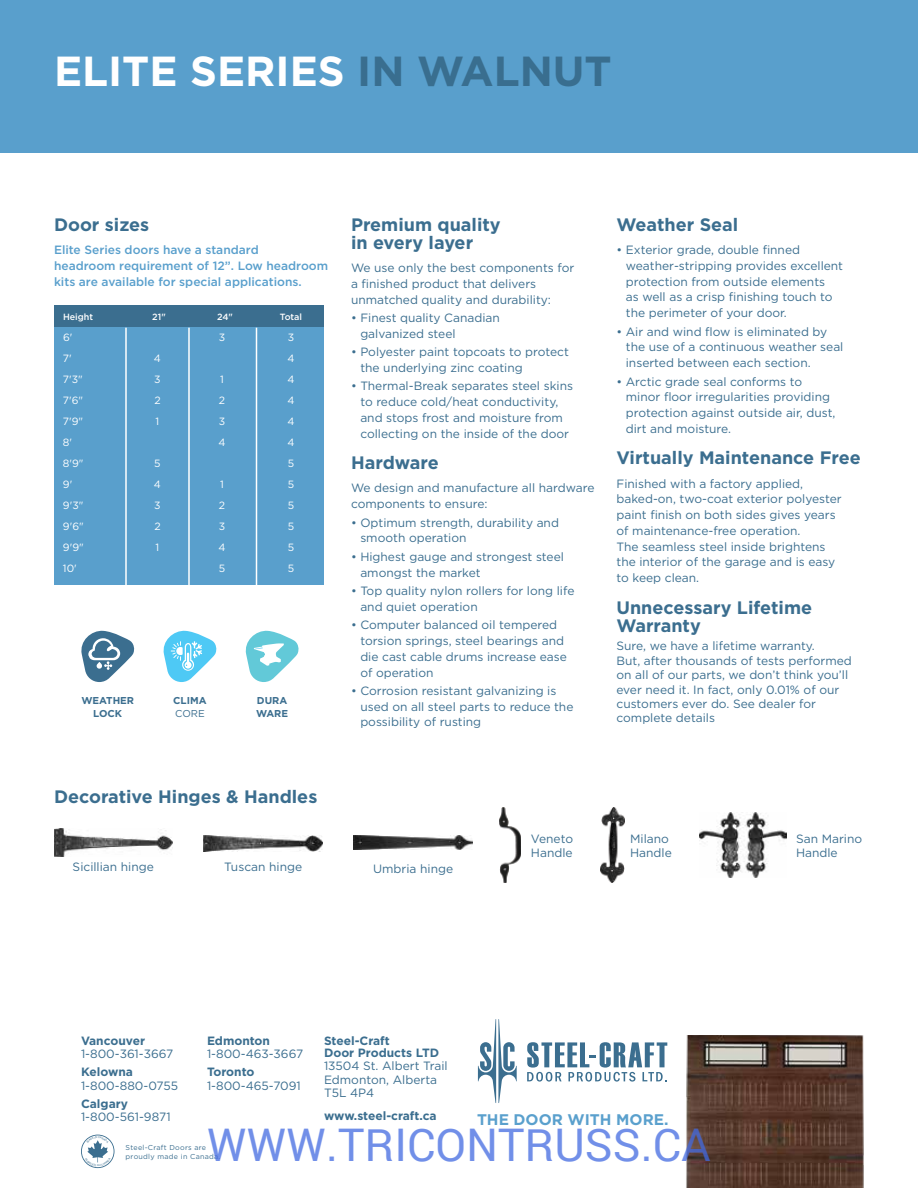
<style>
.page{position:relative;width:918px;height:1188px;background:#fff}
.page>*{position:absolute;margin:0;border:0;box-sizing:border-box;transform-origin:0 0}
.t1{font:45px "Roboto";color:rgb(65 105 225/.75)}
.t2{font:700 42px "Gotham";color:#fff}
.t3{font:700 18px/18px "Gotham";color:#3b6e8f}
.t4{font:700 15.45px "Gotham";color:#5aa0cd}
.t5{font:12px/15.8px "Gotham";color:#3b6e8f}
.t6{font:500 12px/15.8px "Gotham";color:#599fcc}
.t7{font:700 12px/12px "Gotham";color:#3b6e8f}
.t8{font:10.5px "Gotham";color:#fff}
.t9{font:700 9.9px/12.5px "Gotham";color:#3b6e8f;text-align:center}
.t10{font:9.9px "Gotham";color:#3b6e8f}
.t11{font:500 9px "Gotham";color:#fff}
.t12{font:7.2px/8.6px "Gotham";letter-spacing:.04em;color:#3b6e8f}
.s1{color:#396e8f}
</style>
<div class="page">
<svg style="left:81px;top:1135px;width:33px;height:33px"></svg>
<svg style="left:82px;top:1135px;width:32px;height:32px"></svg>
<div style="left:54px;top:305px;width:270px;height:23px;background:#3b6e8f"></div>
<div style="left:54px;top:328px;width:270px;height:257px;background:#599fcc"></div>
<hr style="left:125px;top:328px;width:2px;height:257px;background:#fff">
<hr style="left:188px;top:328px;width:2px;height:257px;background:#fff">
<hr style="left:256px;top:328px;width:1px;height:257px;background:#fff">
<div style="left:0;top:0;width:918px;height:153px;background:#599fcc"></div>
<img style="left:54px;top:828px;width:119px;height:28px">
<img style="left:204px;top:835px;width:118px;height:16px">
<img style="left:354px;top:836px;width:118px;height:13px">
<img style="left:699px;top:813px;width:87px;height:64px">
<img style="left:600px;top:807px;width:24px;height:76px">
<img style="left:499px;top:807px;width:22px;height:76px">
<svg style="left:81px;top:630px;width:54px;height:52px"></svg>
<svg style="left:163px;top:630px;width:54px;height:52px"></svg>
<svg style="left:245px;top:630px;width:54px;height:52px"></svg>
<svg style="left:527px;top:1042px;width:131px;height:40px"></svg>
<svg style="left:478px;top:1019px;width:39px;height:84px"></svg>
<img style="left:658px;top:1035px;width:206px;height:153px">
<svg style="left:85px;top:1136px;width:26px;height:30px"></svg>
<h2 class="t2" style="left:54px;top:47px;width:559px">ELITE SERIES <span class="s1">IN WALNUT</span></h2>
<h3 class="t3" style="left:54px;top:215px;width:97px">Door sizes</h3>
<p class="t6" style="left:54px;top:242px;width:276px">Elite Series doors have a standard<br>headroom requirement of 12”. Low headroom kits are available for special applications.</p>
<p class="t11" style="left:63px;top:312px;width:32px">Height</p>
<p class="t11" style="left:152px;top:312px;width:15px">21"</p>
<p class="t11" style="left:217px;top:312px;width:17px">24"</p>
<p class="t11" style="left:280px;top:312px;width:24px">Total</p>
<p class="t8" style="left:63px;top:331px;width:11px">6'</p>
<p class="t8" style="left:219px;top:331px;width:8px">3</p>
<p class="t8" style="left:288px;top:331px;width:8px">3</p>
<p class="t8" style="left:63px;top:352px;width:10px">7'</p>
<p class="t8" style="left:154px;top:352px;width:9px">4</p>
<p class="t8" style="left:287px;top:352px;width:9px">4</p>
<p class="t8" style="left:63px;top:373px;width:21px">7'3"</p>
<p class="t8" style="left:154px;top:373px;width:8px">3</p>
<p class="t8" style="left:220px;top:373px;width:5px">1</p>
<p class="t8" style="left:287px;top:373px;width:9px">4</p>
<p class="t8" style="left:63px;top:394px;width:22px">7'6"</p>
<p class="t8" style="left:154px;top:394px;width:8px">2</p>
<p class="t8" style="left:219px;top:394px;width:8px">2</p>
<p class="t8" style="left:287px;top:394px;width:9px">4</p>
<p class="t8" style="left:63px;top:415px;width:22px">7'9"</p>
<p class="t8" style="left:156px;top:415px;width:5px">1</p>
<p class="t8" style="left:219px;top:415px;width:8px">3</p>
<p class="t8" style="left:287px;top:415px;width:9px">4</p>
<p class="t8" style="left:63px;top:436px;width:11px">8'</p>
<p class="t8" style="left:218px;top:436px;width:9px">4</p>
<p class="t8" style="left:287px;top:436px;width:9px">4</p>
<p class="t8" style="left:63px;top:457px;width:22px">8'9"</p>
<p class="t8" style="left:154px;top:457px;width:8px">5</p>
<p class="t8" style="left:288px;top:457px;width:8px">5</p>
<p class="t8" style="left:63px;top:478px;width:11px">9'</p>
<p class="t8" style="left:154px;top:478px;width:9px">4</p>
<p class="t8" style="left:220px;top:478px;width:5px">1</p>
<p class="t8" style="left:288px;top:478px;width:8px">5</p>
<p class="t8" style="left:63px;top:499px;width:22px">9'3"</p>
<p class="t8" style="left:154px;top:499px;width:8px">3</p>
<p class="t8" style="left:219px;top:499px;width:8px">2</p>
<p class="t8" style="left:288px;top:499px;width:8px">5</p>
<p class="t8" style="left:63px;top:520px;width:22px">9'6"</p>
<p class="t8" style="left:154px;top:520px;width:8px">2</p>
<p class="t8" style="left:219px;top:520px;width:8px">3</p>
<p class="t8" style="left:288px;top:520px;width:8px">5</p>
<p class="t8" style="left:63px;top:541px;width:22px">9'9"</p>
<p class="t8" style="left:156px;top:541px;width:5px">1</p>
<p class="t8" style="left:218px;top:541px;width:9px">4</p>
<p class="t8" style="left:288px;top:541px;width:8px">5</p>
<p class="t8" style="left:63px;top:562px;width:15px">10'</p>
<p class="t8" style="left:219px;top:562px;width:8px">5</p>
<p class="t8" style="left:288px;top:562px;width:8px">5</p>
<p class="t9" style="left:81px;top:694px;width:54px">WEATHER<br>LOCK</p>
<p class="t9" style="left:173px;top:694px;width:35px">CLIMA</p>
<p class="t10" style="left:175px;top:708px;width:31px">CORE</p>
<p class="t9" style="left:256px;top:694px;width:34px;text-align:left">DURA<br>WARE</p>
<h3 class="t3" style="left:351px;top:215px;width:151px">Premium quality in every layer</h3>
<p class="t5" style="left:351px;top:260px;width:225px">We use only the best components for a finished product that delivers unmatched quality and durability:</p>
<p class="t5" style="left:360px;top:310px;width:141px;text-indent:-9px">• Finest quality Canadian galvanized steel</p>
<p class="t5" style="left:360px;top:344px;width:210px;text-indent:-9px">• Polyester paint topcoats to protect the underlying zinc coating</p>
<p class="t5" style="left:351px;top:378px;width:224px;text-align:center">• Thermal-Break separates steel skins to reduce cold/heat conductivity, and stops frost and moisture from collecting on the inside of the door</p>
<h3 class="t3" style="left:351px;top:453px;width:89px">Hardware</h3>
<p class="t5" style="left:351px;top:480px;width:245px">We design and manufacture all hardware components to ensure:</p>
<p class="t5" style="left:360px;top:514px;width:200px;text-indent:-9px">• Optimum strength, durability and smooth operation</p>
<p class="t5" style="left:360px;top:549px;width:205px;text-indent:-9px">• Highest gauge and strongest steel amongst the market</p>
<p class="t5" style="left:360px;top:583px;width:216px;text-indent:-9px">• Top quality nylon rollers for long life and quiet operation</p>
<p class="t5" style="left:360px;top:617px;width:208px;text-indent:-9px">• Computer balanced oil tempered torsion springs, steel bearings and die cast cable drums increase ease of operation</p>
<p class="t5" style="left:360px;top:683px;width:215px;text-indent:-9px">• Corrosion resistant galvanizing is used on all steel parts to reduce the possibility of rusting</p>
<h3 class="t3" style="left:616px;top:215px;width:123px">Weather Seal</h3>
<p class="t5" style="left:626px;top:242px;width:219px;text-indent:-9px">• Exterior grade, double finned weather-stripping provides excellent protection from outside elements<br>as well as a crisp finishing touch to the perimeter of your door.</p>
<p class="t5" style="left:626px;top:323px;width:219px;text-indent:-9px">• Air and wind flow is eliminated by the use of a continuous weather seal inserted between each section.</p>
<p class="t5" style="left:626px;top:373px;width:211px;text-indent:-9px">• Arctic grade seal conforms to minor floor irregularities providing protection against outside air, dust, dirt and moisture.</p>
<h3 class="t3" style="left:616px;top:448px;width:246px">Virtually Maintenance Free</h3>
<p class="t5" style="left:616px;top:475px;width:227px">Finished with a factory applied, baked-on, two-coat exterior polyester paint finish on both sides gives years of maintenance-free operation.<br>The seamless steel inside brightens the interior of the garage and is easy to keep clean.</p>
<h3 class="t3" style="left:616px;top:598px;width:197px">Unnecessary Lifetime<br>Warranty</h3>
<p class="t5" style="left:616px;top:639px;width:237px;line-height:14.4px">Sure, we have a lifetime warranty.<br>But, after thousands of tests performed on all of our parts, we don’t think you’ll ever need it. In fact, only 0.01% of our customers ever do. See dealer for complete details</p>
<h3 class="t3" style="left:54px;top:787px;width:265px">Decorative Hinges &amp; Handles</h3>
<p class="t5" style="left:73px;top:859px;width:83px">Sicillian hinge</p>
<p class="t5" style="left:224px;top:859px;width:79px">Tuscan hinge</p>
<p class="t5" style="left:373px;top:861px;width:82px">Umbria hinge</p>
<p class="t5" style="left:531px;top:831px;width:44px;line-height:14.4px">Veneto<br>Handle</p>
<p class="t5" style="left:630px;top:831px;width:43px;line-height:14.4px">Milano<br>Handle</p>
<p class="t5" style="left:796px;top:831px;width:68px;line-height:14.4px">San Marino<br>Handle</p>
<p class="t7" style="left:324px;top:1034px;width:117px">Steel-Craft<br>Door Products LTD</p>
<p class="t5" style="left:324px;top:1059px;width:125px;line-height:13.5px">13504 St. Albert Trail<br>Edmonton, Alberta<br>T5L 4P4</p>
<p class="t7" style="left:324px;top:1109px;width:114px">www.steel-craft.ca</p>
<p class="t7" style="left:207px;top:1034px;width:65px">Edmonton</p>
<p class="t5" style="left:207px;top:1046px;width:98px">1-800-463-3667</p>
<p class="t7" style="left:207px;top:1066px;width:49px">Toronto</p>
<p class="t5" style="left:207px;top:1078px;width:95px">1-800-465-7091</p>
<p class="t7" style="left:81px;top:1034px;width:66px">Vancouver</p>
<p class="t5" style="left:81px;top:1046px;width:94px">1-800-361-3667</p>
<p class="t7" style="left:81px;top:1066px;width:53px">Kelowna</p>
<p class="t5" style="left:81px;top:1078px;width:99px">1-800-880-0755</p>
<p class="t7" style="left:81px;top:1097px;width:49px">Calgary</p>
<p class="t5" style="left:81px;top:1109px;width:91px">1-800-561-9871</p>
<p class="t4" style="left:477px;top:1111px;width:193px">THE DOOR WITH MORE.</p>
<h1 class="t1" style="left:207px;top:1114px;width:505px">WWW.TRICONTRUSS.CA</h1>
<p class="t12" style="left:126px;top:1143px;width:96px">Steel-Craft Doors are proudly made in Canada.</p>
</div>
